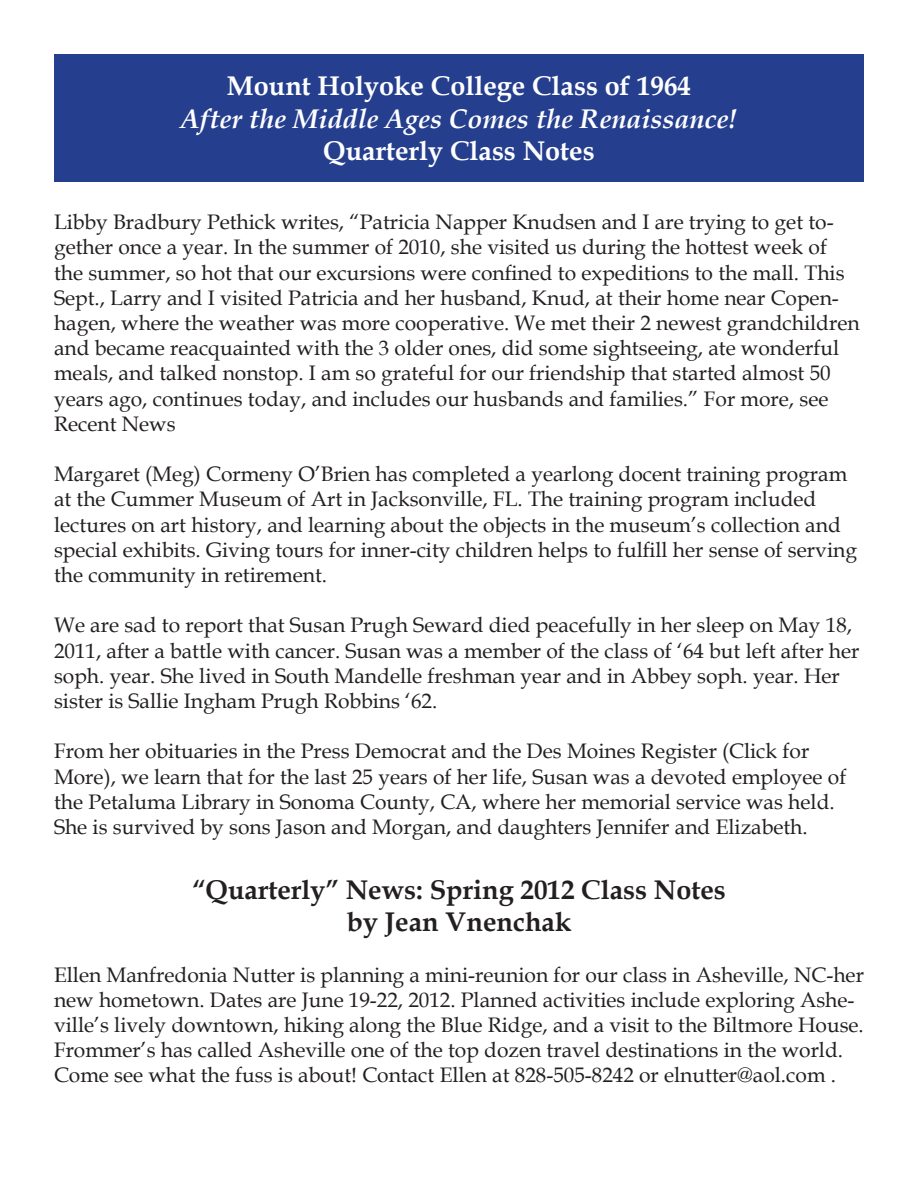
<style>
.page{position:relative;width:918px;height:1188px;background:#fff}
.page>*{position:absolute;margin:0;border:0;box-sizing:border-box;transform-origin:0 0}
.t1{font:700 27px "Book Antiqua";color:#231f20}
.t2{font:700 27px "Book Antiqua";color:#fff}
.t3{font:italic 700 27px "Book Antiqua";color:#fff}
.t4{font:21px/25.2px "Book Antiqua";color:#231f20}
</style>
<div class="page">
<div style="left:54px;top:54px;width:810px;height:127px;background:#253f8e"></div>
<p class="t2" style="left:227px;top:68px;width:466px">Mount Holyoke College Class of 1964</p>
<p class="t3" style="left:181px;top:100px;width:558px">After the Middle Ages Comes the Renaissance!</p>
<p class="t2" style="left:323px;top:132px;width:273px">Quarterly Class Notes</p>
<p class="t4" style="left:54px;top:209px;width:807px">Libby Bradbury Pethick writes, “Patricia Napper Knudsen and I are trying to get to&shy;gether once a year. In the summer of 2010, she visited us during the hottest week of the summer, so hot that our excursions were confined to expeditions to the mall. This Sept., Larry and I visited Patricia and her husband, Knud, at their home near Copen&shy;hagen, where the weather was more cooperative. We met their 2 newest grandchildren and became reacquainted with the 3 older ones, did some sightseeing, ate wonderful meals, and talked nonstop. I am so grateful for our friendship that started almost 50 years ago, continues today, and includes our husbands and families.” For more, see Recent News</p>
<p class="t4" style="left:54px;top:461px;width:805px">Margaret (Meg) Cormeny O’Brien has completed a yearlong docent training program at the Cummer Museum of Art in Jacksonville, FL. The training program included lectures on art history, and learning about the objects in the museum’s collection and special exhibits. Giving tours for inner-city children helps to fulfill her sense of serving the community in retirement.</p>
<p class="t4" style="left:54px;top:612px;width:807px">We are sad to report that Susan Prugh Seward died peacefully in her sleep on May 18, 2011, after a battle with cancer. Susan was a member of the class of ‘64 but left after her soph. year. She lived in South Mandelle freshman year and in Abbey soph. year. Her sister is Sallie Ingham Prugh Robbins ‘62.</p>
<p class="t4" style="left:54px;top:738px;width:794px">From her obituaries in the Press Democrat and the Des Moines Register (Click for More), we learn that for the last 25 years of her life, Susan was a devoted employee of the Petaluma Library in Sonoma County, CA, where her memorial service was held.<br>She is survived by sons Jason and Morgan, and daughters Jennifer and Elizabeth.</p>
<p class="t1" style="left:192px;top:871px;width:535px">“Quarterly” News: Spring 2012 Class Notes</p>
<p class="t1" style="left:347px;top:904px;width:226px">by Jean Vnenchak</p>
<p class="t4" style="left:54px;top:961px;width:811px">Ellen Manfredonia Nutter is planning a mini-reunion for our class in Asheville, NC-her new hometown. Dates are June 19-22, 2012. Planned activities include exploring Ashe&shy;ville’s lively downtown, hiking along the Blue Ridge, and a visit to the Biltmore House.<br>Frommer’s has called Asheville one of the top dozen travel destinations in the world.<br>Come see what the fuss is about! Contact Ellen at 828-505-8242 or elnutter@aol.com .</p>
</div>
